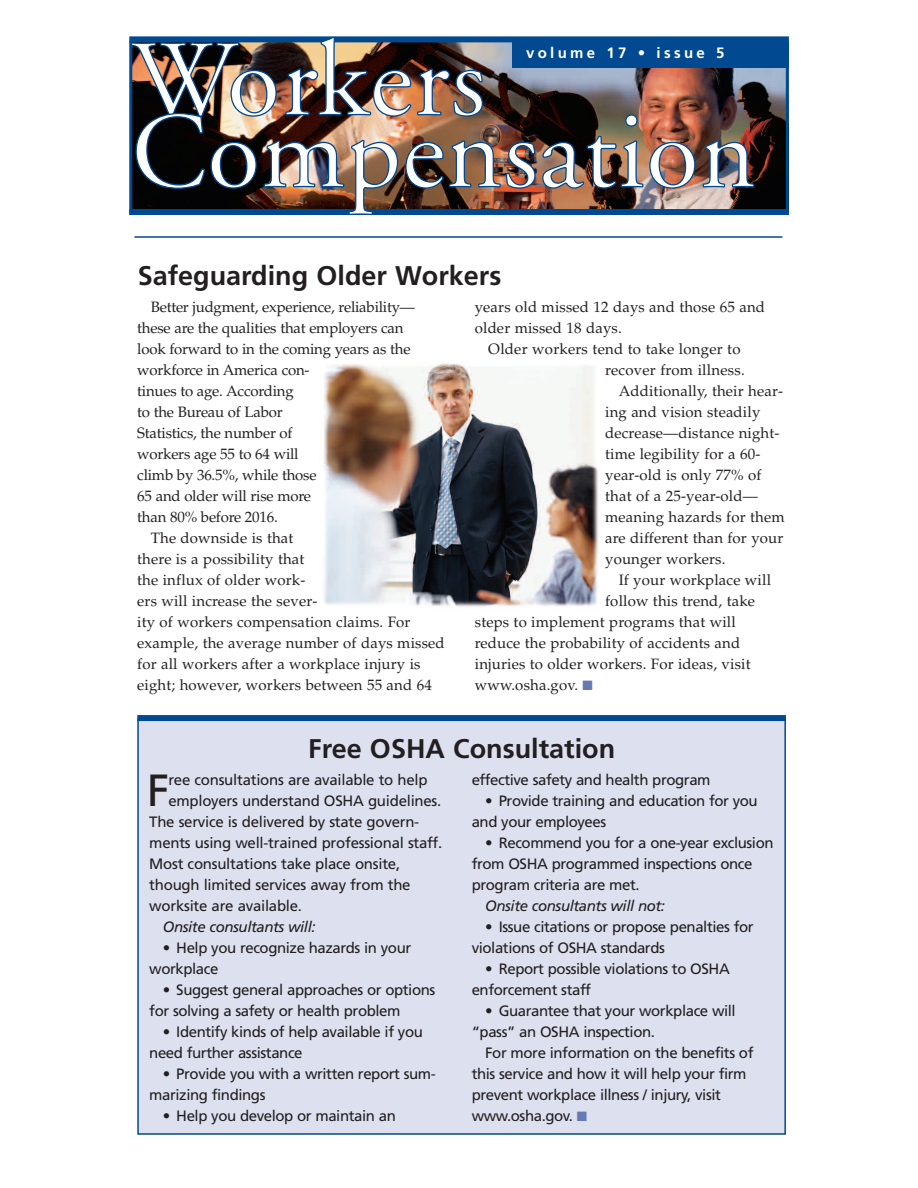
<style>
.page{position:relative;width:918px;height:1188px;background:#fff}
.page>*{position:absolute;margin:0;border:0;box-sizing:border-box;transform-origin:0 0}
.t1{font:108px "Adobe Garamond";letter-spacing:.01em;color:#fff}
.t2{font:45px "Frutiger";color:#231f20}
.t3{font:700 27px "Frutiger";color:#231f20}
.t4{font:15px/21px "Frutiger";letter-spacing:-.03em;color:#231f20}
.t5{font:15px "Palatino";letter-spacing:.01em;color:#231f20}
.t6{font:15px "Palatino";letter-spacing:-.015em;color:#231f20}
.t7{font:italic 15px "Frutiger";letter-spacing:-.03em;color:#231f20}
.t8{font:700 15px "Frutiger";letter-spacing:.22em;color:#fff}
.s1{color:#637bb2}
</style>
<div class="page">
<img style="left:132px;top:42px;width:654px;height:167px">
<div style="left:512px;top:41px;width:277px;height:26px;background:#014990"></div>
<div style="left:129px;top:209px;width:660px;height:6px;background:#014990"></div>
<div style="left:129px;top:36px;width:660px;height:6px;background:#014990"></div>
<hr style="left:129px;top:41px;width:3px;height:174px;background:#014990">
<hr style="left:786px;top:41px;width:3px;height:174px;background:#014990">
<hr style="left:134px;top:236px;width:648px;height:2px;background:#014990">
<div style="left:138px;top:719px;width:647px;height:415px;background:#dde1ef"></div>
<div style="left:137px;top:715px;width:649px;height:6px;background:#014990"></div>
<img style="left:324px;top:363px;width:275px;height:244px">
<h1 class="t1" style="left:131px;top:37px;width:356px">Workers</h1>
<h1 class="t1" style="left:131px;top:109px;width:626px">Compensation</h1>
<p class="t8" style="left:526px;top:47px;width:200px">volume 17 • issue 5</p>
<h3 class="t3" style="left:138px;top:265px;width:365px">Safeguarding Older Workers</h3>
<p class="t6" style="left:151px;top:301px;width:266px">Better judgment, experience, reliability—</p>
<p class="t6" style="left:137px;top:322px;width:268px">these are the qualities that employers can</p>
<p class="t6" style="left:137px;top:343px;width:275px">look forward to in the coming years as the</p>
<p class="t6" style="left:137px;top:364px;width:174px">workforce in America con-</p>
<p class="t6" style="left:137px;top:385px;width:158px">tinues to age. According</p>
<p class="t6" style="left:137px;top:406px;width:147px">to the Bureau of Labor</p>
<p class="t6" style="left:137px;top:427px;width:157px">Statistics, the number of</p>
<p class="t6" style="left:137px;top:448px;width:163px">workers age 55 to 64 will</p>
<p class="t6" style="left:137px;top:469px;width:181px">climb by 36.5%, while those</p>
<p class="t6" style="left:137px;top:490px;width:175px">65 and older will rise more</p>
<p class="t6" style="left:137px;top:511px;width:142px">than 80% before 2016.</p>
<p class="t5" style="left:151px;top:532px;width:144px">The downside is that</p>
<p class="t5" style="left:137px;top:553px;width:169px">there is a possibility that</p>
<p class="t5" style="left:137px;top:574px;width:170px">the influx of older work-</p>
<p class="t5" style="left:137px;top:595px;width:182px">ers will increase the sever-</p>
<p class="t5" style="left:137px;top:616px;width:275px">ity of workers compensation claims. For</p>
<p class="t5" style="left:137px;top:637px;width:309px">example, the average number of days missed</p>
<p class="t5" style="left:137px;top:658px;width:285px">for all workers after a workplace injury is</p>
<p class="t5" style="left:137px;top:679px;width:296px">eight; however, workers between 55 and 64</p>
<p class="t5" style="left:475px;top:301px;width:292px">years old missed 12 days and those 65 and</p>
<p class="t5" style="left:475px;top:322px;width:149px">older missed 18 days.</p>
<p class="t5" style="left:488px;top:343px;width:254px">Older workers tend to take longer to</p>
<p class="t5" style="left:605px;top:364px;width:141px">recover from illness.</p>
<p class="t5" style="left:619px;top:385px;width:166px">Additionally, their hear-</p>
<p class="t5" style="left:605px;top:406px;width:157px">ing and vision steadily</p>
<p class="t5" style="left:605px;top:427px;width:176px">decrease—distance night-</p>
<p class="t5" style="left:605px;top:448px;width:157px">time legibility for a 60-</p>
<p class="t5" style="left:605px;top:469px;width:158px">year-old is only 77% of</p>
<p class="t5" style="left:605px;top:490px;width:154px">that of a 25-year-old—</p>
<p class="t5" style="left:605px;top:511px;width:181px">meaning hazards for them</p>
<p class="t5" style="left:605px;top:532px;width:180px">are different than for your</p>
<p class="t5" style="left:605px;top:553px;width:122px">younger workers.</p>
<p class="t5" style="left:619px;top:574px;width:154px">If your workplace will</p>
<p class="t5" style="left:605px;top:595px;width:151px">follow this trend, take</p>
<p class="t5" style="left:475px;top:616px;width:262px">steps to implement programs that will</p>
<p class="t5" style="left:475px;top:637px;width:267px">reduce the probability of accidents and</p>
<p class="t5" style="left:475px;top:658px;width:277px">injuries to older workers. For ideas, visit</p>
<p class="t5" style="left:475px;top:679px;width:120px">www.osha.gov. <span class="s1">■</span></p>
<h3 class="t3" style="left:308px;top:738px;width:309px">Free OSHA Consultation</h3>
<h2 class="t2" style="left:147px;top:772px;width:24px">F</h2>
<p class="t4" style="left:168px;top:770px;width:261px">ree consultations are available to help</p>
<p class="t4" style="left:168px;top:791px;width:274px">employers understand OSHA guidelines.</p>
<p class="t4" style="left:149px;top:812px;width:272px">The service is delivered by state govern-</p>
<p class="t4" style="left:149px;top:833px;width:295px">ments using well-trained professional staff.</p>
<p class="t4" style="left:149px;top:854px;width:252px">Most consultations take place onsite,</p>
<p class="t4" style="left:149px;top:875px;width:263px">though limited services away from the</p>
<p class="t4" style="left:149px;top:896px;width:154px">worksite are available.</p>
<p class="t7" style="left:163px;top:921px;width:154px">Onsite consultants will:</p>
<p class="t4" style="left:149px;top:938px;width:263px;text-indent:14px">• Help you recognize hazards in your workplace</p>
<p class="t4" style="left:149px;top:980px;width:288px;text-indent:14px">• Suggest general approaches or options for solving a safety or health problem</p>
<p class="t4" style="left:149px;top:1022px;width:275px;text-indent:14px">• Identify kinds of help available if you need further assistance</p>
<p class="t4" style="left:149px;top:1064px;width:288px;text-indent:14px">• Provide you with a written report sum&shy;marizing findings</p>
<p class="t4" style="left:163px;top:1106px;width:235px">• Help you develop or maintain an</p>
<p class="t4" style="left:472px;top:770px;width:240px">effective safety and health program</p>
<p class="t4" style="left:472px;top:791px;width:288px;text-indent:14px">• Provide training and education for you and your employees</p>
<p class="t4" style="left:472px;top:833px;width:303px;text-indent:14px">• Recommend you for a one-year exclusion from OSHA programmed inspections once program criteria are met.</p>
<p class="t7" style="left:485px;top:900px;width:181px">Onsite consultants will not:</p>
<p class="t4" style="left:472px;top:917px;width:283px;text-indent:14px">• Issue citations or propose penalties for violations of OSHA standards</p>
<p class="t4" style="left:472px;top:959px;width:260px;text-indent:14px">• Report possible violations to OSHA enforcement staff</p>
<p class="t4" style="left:472px;top:1001px;width:266px;text-indent:14px">• Guarantee that your workplace will “pass” an OSHA inspection.</p>
<p class="t4" style="left:472px;top:1043px;width:283px;text-indent:14px">For more information on the benefits of this service and how it will help your firm prevent workplace illness / injury, visit www.osha.gov. <span class="s1">■</span></p>
</div>
